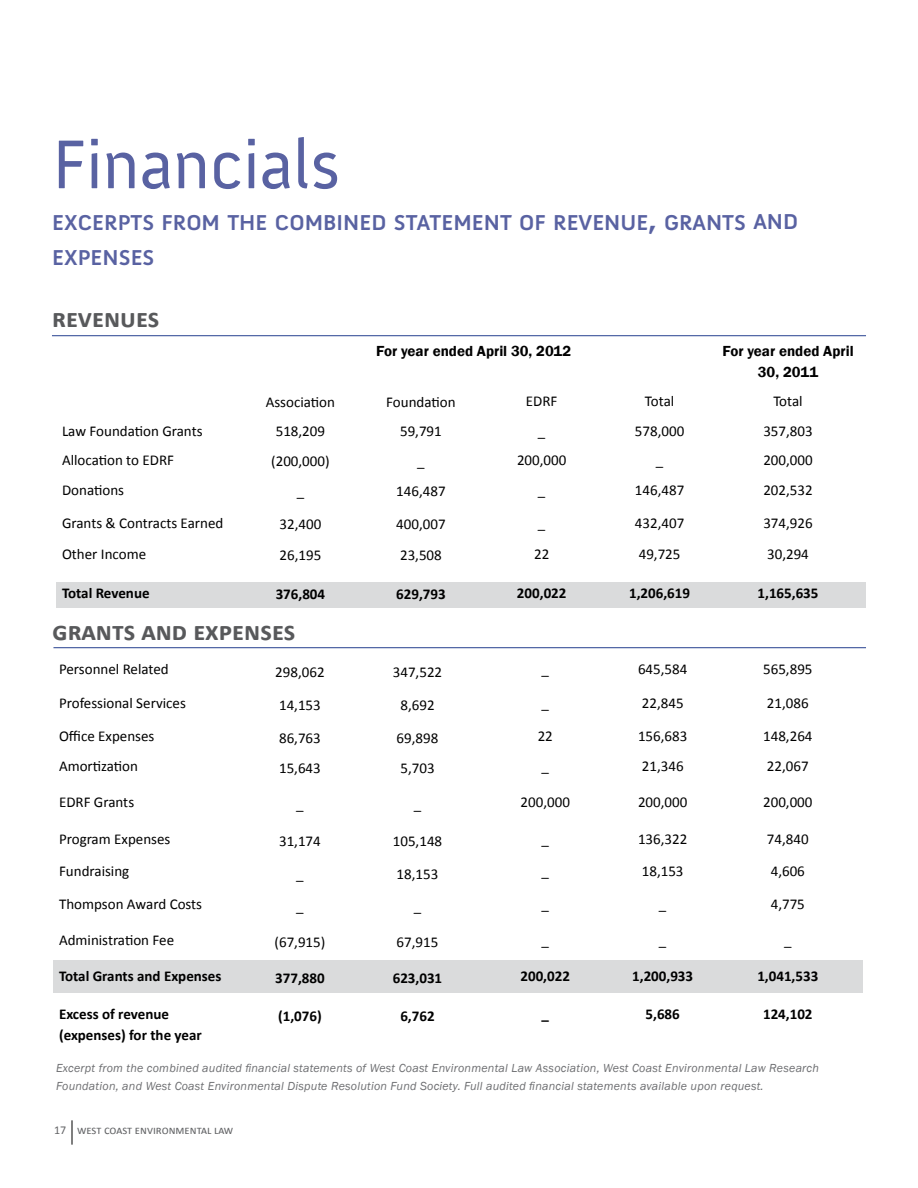
<style>
.page{position:relative;width:918px;height:1188px;background:#fff}
.page>*{position:absolute;margin:0;border:0;box-sizing:border-box;transform-origin:0 0}
.t1{font:70.5px "Anivers";color:#5962a2}
.t2{font:700 27px "Calibri";color:#58595b}
.t3{font:700 22.05px/34.5px "Anivers";color:#5962a2}
.t4{font:15px/29.8px "Calibri";color:#000;text-align:center}
.t5{font:700 15px/21px "Calibri";color:#000}
.t6{font:600 15px/21px "Franklin Gothic";color:#000;text-align:center}
.t7{font:italic 12px/18px "Franklin Gothic";letter-spacing:.02em;color:#6d6e71}
.t8{font:12px "Calibri";color:#636466}
.s1{font-size:31.5px}
</style>
<div class="page">
<svg style="left:72px;top:1120px;width:1px;height:25px"></svg>
<div style="left:56px;top:582px;width:810px;height:26px;background:#dadbdc"></div>
<div style="left:53px;top:960px;width:810px;height:33px;background:#dadbdc"></div>
<hr style="left:53px;top:647px;width:813px;height:1px;background:#25408f">
<hr style="left:52px;top:335px;width:814px;height:1px;background:#25408f">
<h1 class="t1" style="left:52px;top:126px;width:289px">Financials</h1>
<h3 class="t3" style="left:52px;top:206px;width:747px">EXCERPTS FROM THE COMBINED STATEMENT OF REVENUE<span class="s1">,</span> GRANTS AND<br>EXPENSES</h3>
<h2 class="t2" style="left:52px;top:301px;width:109px">revenues</h2>
<p class="t6" style="left:376px;top:340px;width:197px">For year ended April 30, 2012</p>
<p class="t6" style="left:722px;top:340px;width:133px">For year ended April<br>30, 2011</p>
<p class="t4" style="left:526px;top:386px;width:33px">EDRF</p>
<p class="t4" style="left:645px;top:386px;width:31px">Total</p>
<p class="t4" style="left:773px;top:386px;width:31px">Total</p>
<p class="t4" style="left:386px;top:387px;width:71px">Foundation<br>59,791<br>_<br>146,487</p>
<p class="t4" style="left:396px;top:508px;width:51px;line-height:31.3px;text-align:left">400,007<br>23,508</p>
<p class="t5" style="left:396px;top:584px;width:51px">629,793</p>
<p class="t4" style="left:266px;top:387px;width:71px">Association<br>518,209 (200,000) _</p>
<p class="t4" style="left:280px;top:508px;width:43px;line-height:31.3px;text-align:left">32,400<br>26,195</p>
<p class="t5" style="left:276px;top:584px;width:51px">376,804</p>
<p class="t4" style="left:62px;top:416px;width:142px">Law Foundation Grants</p>
<p class="t4" style="left:635px;top:416px;width:51px">578,000</p>
<p class="t4" style="left:763px;top:416px;width:51px">357,803</p>
<p class="t4" style="left:538px;top:416px;width:9px">_</p>
<p class="t4" style="left:62px;top:445px;width:114px">Allocation to EDRF</p>
<p class="t4" style="left:517px;top:445px;width:51px">200,000</p>
<p class="t4" style="left:763px;top:445px;width:51px">200,000</p>
<p class="t4" style="left:656px;top:445px;width:9px">_</p>
<p class="t4" style="left:62px;top:476px;width:64px">Donations</p>
<p class="t4" style="left:635px;top:476px;width:51px">146,487</p>
<p class="t4" style="left:763px;top:476px;width:51px">202,532</p>
<p class="t4" style="left:538px;top:476px;width:9px">_</p>
<p class="t4" style="left:62px;top:508px;width:163px">Grants &amp; Contracts Earned</p>
<p class="t4" style="left:635px;top:508px;width:51px">432,407</p>
<p class="t4" style="left:763px;top:508px;width:51px">374,926</p>
<p class="t4" style="left:538px;top:508px;width:9px">_</p>
<p class="t4" style="left:62px;top:540px;width:86px">Other Income</p>
<p class="t4" style="left:534px;top:540px;width:17px">22</p>
<p class="t4" style="left:639px;top:540px;width:43px">49,725</p>
<p class="t4" style="left:767px;top:540px;width:43px">30,294</p>
<p class="t5" style="left:62px;top:583px;width:89px">Total Revenue</p>
<p class="t5" style="left:517px;top:583px;width:51px">200,022</p>
<p class="t5" style="left:629px;top:583px;width:62px">1,206,619</p>
<p class="t5" style="left:758px;top:583px;width:62px">1,165,635</p>
<h2 class="t2" style="left:52px;top:614px;width:244px">grants and expenses</h2>
<p class="t4" style="left:59px;top:654px;width:111px">Personnel Related</p>
<p class="t4" style="left:638px;top:654px;width:51px">645,584</p>
<p class="t4" style="left:763px;top:654px;width:51px">565,895</p>
<p class="t4" style="left:393px;top:657px;width:51px">347,522</p>
<p class="t4" style="left:397px;top:688px;width:43px;line-height:33px;text-align:left">8,692<br>69,898</p>
<p class="t4" style="left:400px;top:753px;width:36px">5,703</p>
<p class="t4" style="left:414px;top:789px;width:9px">_</p>
<p class="t4" style="left:393px;top:825px;width:51px;line-height:32.4px">105,148<br>18,153 _</p>
<p class="t4" style="left:397px;top:927px;width:43px">67,915</p>
<p class="t5" style="left:393px;top:968px;width:51px">623,031</p>
<p class="t5" style="left:400px;top:1005px;width:36px">6,762</p>
<p class="t4" style="left:275px;top:657px;width:51px">298,062</p>
<p class="t4" style="left:279px;top:688px;width:43px;line-height:33px;text-align:left">14,153<br>86,763</p>
<p class="t4" style="left:279px;top:753px;width:43px">15,643</p>
<p class="t4" style="left:296px;top:789px;width:9px">_</p>
<p class="t4" style="left:279px;top:825px;width:43px;line-height:32.4px">31,174 _<br>_</p>
<p class="t4" style="left:275px;top:927px;width:52px">(67,915)</p>
<p class="t5" style="left:275px;top:968px;width:51px">377,880</p>
<p class="t5" style="left:278px;top:1005px;width:45px">(1,076)</p>
<p class="t4" style="left:542px;top:654px;width:9px">_</p>
<p class="t4" style="left:59px;top:688px;width:128px">Professional Services</p>
<p class="t4" style="left:642px;top:688px;width:43px">22,845</p>
<p class="t4" style="left:767px;top:688px;width:43px">21,086</p>
<p class="t4" style="left:542px;top:688px;width:9px">_</p>
<p class="t4" style="left:59px;top:721px;width:97px">Office Expenses</p>
<p class="t4" style="left:538px;top:721px;width:17px">22</p>
<p class="t4" style="left:638px;top:721px;width:51px">156,683</p>
<p class="t4" style="left:763px;top:721px;width:51px">148,264</p>
<p class="t4" style="left:59px;top:751px;width:81px">Amortization</p>
<p class="t4" style="left:542px;top:751px;width:9px">_</p>
<p class="t4" style="left:642px;top:751px;width:43px">21,346</p>
<p class="t4" style="left:767px;top:751px;width:43px">22,067</p>
<p class="t4" style="left:59px;top:787px;width:77px">EDRF Grants</p>
<p class="t4" style="left:521px;top:787px;width:51px">200,000</p>
<p class="t4" style="left:638px;top:787px;width:51px">200,000</p>
<p class="t4" style="left:763px;top:787px;width:51px">200,000</p>
<p class="t4" style="left:59px;top:824px;width:113px">Program Expenses</p>
<p class="t4" style="left:542px;top:824px;width:9px">_</p>
<p class="t4" style="left:638px;top:824px;width:51px">136,322</p>
<p class="t4" style="left:767px;top:824px;width:43px">74,840</p>
<p class="t4" style="left:59px;top:857px;width:72px">Fundraising</p>
<p class="t4" style="left:542px;top:857px;width:9px">_</p>
<p class="t4" style="left:642px;top:857px;width:43px">18,153</p>
<p class="t4" style="left:771px;top:857px;width:36px">4,606</p>
<p class="t4" style="left:59px;top:889px;width:145px">Thompson Award Costs</p>
<p class="t4" style="left:542px;top:889px;width:9px">_</p>
<p class="t4" style="left:659px;top:889px;width:9px">_</p>
<p class="t4" style="left:771px;top:889px;width:36px">4,775</p>
<p class="t4" style="left:59px;top:925px;width:117px">Administration Fee</p>
<p class="t4" style="left:542px;top:925px;width:9px">_</p>
<p class="t4" style="left:659px;top:925px;width:9px">_</p>
<p class="t4" style="left:784px;top:925px;width:9px">_</p>
<p class="t5" style="left:59px;top:965px;width:164px">Total Grants and Expenses</p>
<p class="t5" style="left:521px;top:965px;width:51px">200,022</p>
<p class="t5" style="left:632px;top:965px;width:62px">1,200,933</p>
<p class="t5" style="left:757px;top:965px;width:62px">1,041,533</p>
<p class="t5" style="left:59px;top:1003px;width:144px">Excess of revenue (expenses) for the year</p>
<p class="t5" style="left:542px;top:1003px;width:9px">_</p>
<p class="t5" style="left:646px;top:1003px;width:36px">5,686</p>
<p class="t5" style="left:763px;top:1003px;width:51px">124,102</p>
<p class="t7" style="left:56px;top:1060px;width:764px">Excerpt from the combined audited financial statements of West Coast Environmental Law Association, West Coast Environmental Law Research<br>Foundation, and West Coast Environmental Dispute Resolution Fund Society. Full audited financial statements available upon request.</p>
<p class="t8" style="left:54px;top:1123px;width:181px">17 west coast environmental law</p>
</div>
